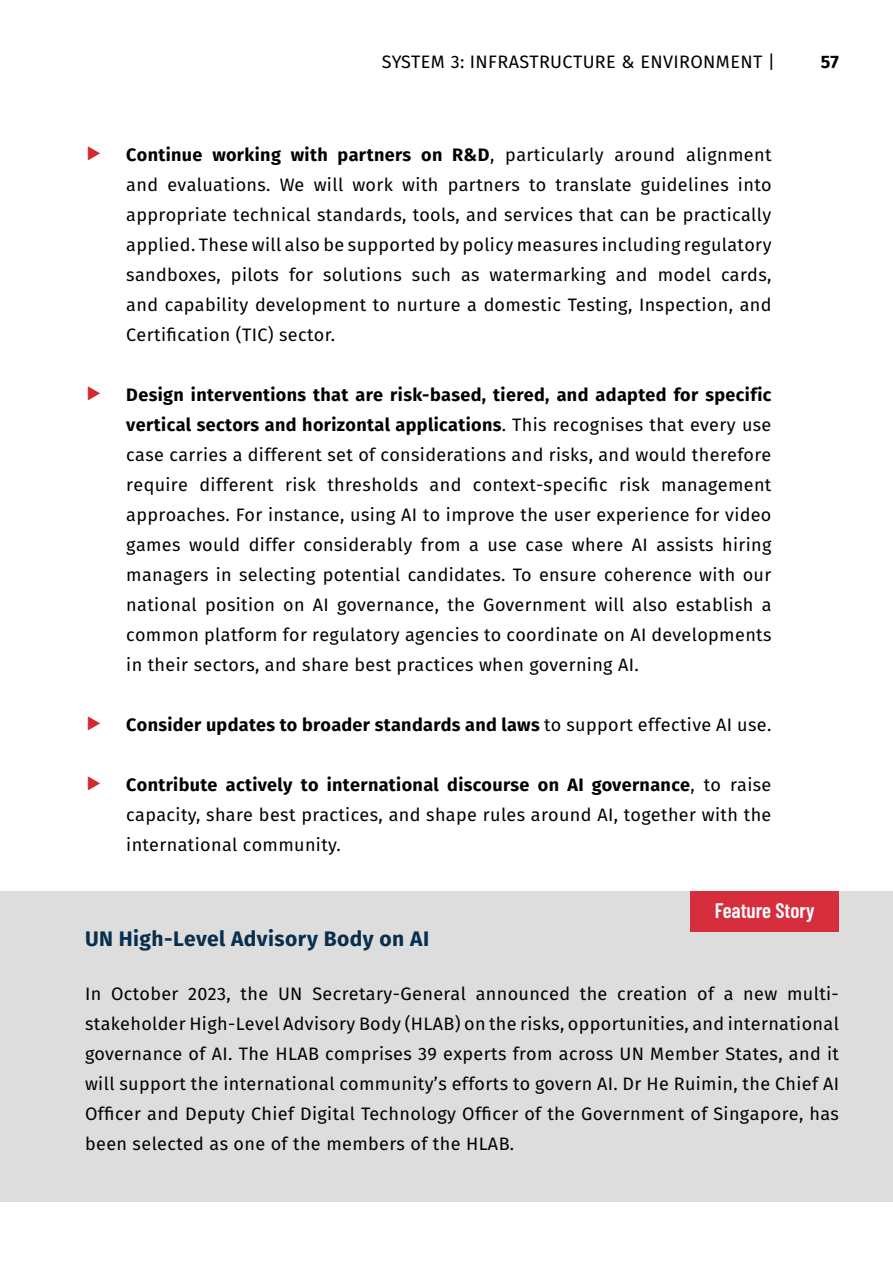
<style>
.page{position:relative;width:893px;height:1263px;background:#fff}
.page>*{position:absolute;margin:0;border:0;box-sizing:border-box;transform-origin:0 0}
.BlackBlack{font:700 21px "Fira Sans";letter-spacing:.02em;color:#072e4c}
.Action_Headers{font:600 21px "Barlow Condensed";color:#fff}
.BlackBlack-2{font:18px/30px "Fira Sans";letter-spacing:.02em;color:#030102;text-align:justify}
.t1{font:700 18px "Fira Sans";letter-spacing:.02em;color:#030102}
.t2{font:18px "Fira Sans";letter-spacing:.02em;color:#000001}
.t3{font:700 18px "Fira Sans";color:#000001}
.s1{color:#d32830}
.s2{font-weight:700}
.s3{font-weight:400}
</style>
<div class="page">
<div style="left:0;top:891px;width:893px;height:311px;background:#ddd"></div>
<div style="left:690px;top:891px;width:149px;height:40px;background:#d62e3d"></div>
<p class="t2" style="left:382px;top:49px;width:395px">SYSTEM 3: INFRASTRUCTURE &amp; ENVIRONMENT |</p>
<p class="t3" style="left:821px;top:49px;width:20px">57</p>
<p class="BlackBlack-2" style="left:126px;top:140px;width:647px;text-indent:-41px"><span class="s1">▶</span> <span class="s2">Continue working with partners on R&amp;D</span>, particularly around alignment and evaluations. We will work with partners to translate guidelines into appropriate technical standards, tools, and services that can be practically applied. These will also be supported by policy measures including regulatory sandboxes, pilots for solutions such as watermarking and model cards, and capability development to nurture a domestic Testing, Inspection, and Certification (TIC) sector.</p>
<p class="BlackBlack-2" style="left:126px;top:380px;width:647px;text-indent:-41px"><span class="s1">▶</span> <span class="s2">Design interventions that are risk-based, tiered, and adapted for specific vertical sectors and horizontal applications</span>. This recognises that every use case carries a different set of considerations and risks, and would therefore require different risk thresholds and context-specific risk management approaches. For instance, using AI to improve the user experience for video games would differ considerably from a use case where AI assists hiring managers in selecting potential candidates. To ensure coherence with our national position on AI governance, the Government will also establish a common platform for regulatory agencies to coordinate on AI developments in their sectors, and share best practices when governing AI.</p>
<p class="t1" style="left:85px;top:712px;width:688px"><span class="s1">▶</span> Consider updates to broader standards and laws <span class="s3">to support effective AI use.</span></p>
<p class="BlackBlack-2" style="left:126px;top:770px;width:647px;text-indent:-41px"><span class="s1">▶</span> <span class="s2">Contribute actively to international discourse on AI governance</span>, to raise capacity, share best practices, and shape rules around AI, together with the international community.</p>
<p class="BlackBlack" style="left:85px;top:924px;width:346px">UN High-Level Advisory Body on AI</p>
<p class="Action_Headers" style="left:715px;top:896px;width:102px">Feature Story</p>
<p class="BlackBlack-2" style="left:85px;top:978px;width:755px">In October 2023, the UN Secretary-General announced the creation of a new multi&shy;stakeholder High-Level Advisory Body (HLAB) on the risks, opportunities, and international governance of AI. The HLAB comprises 39 experts from across UN Member States, and it will support the international community’s efforts to govern AI. Dr He Ruimin, the Chief AI Officer and Deputy Chief Digital Technology Officer of the Government of Singapore, has been selected as one of the members of the HLAB.</p>
</div>
